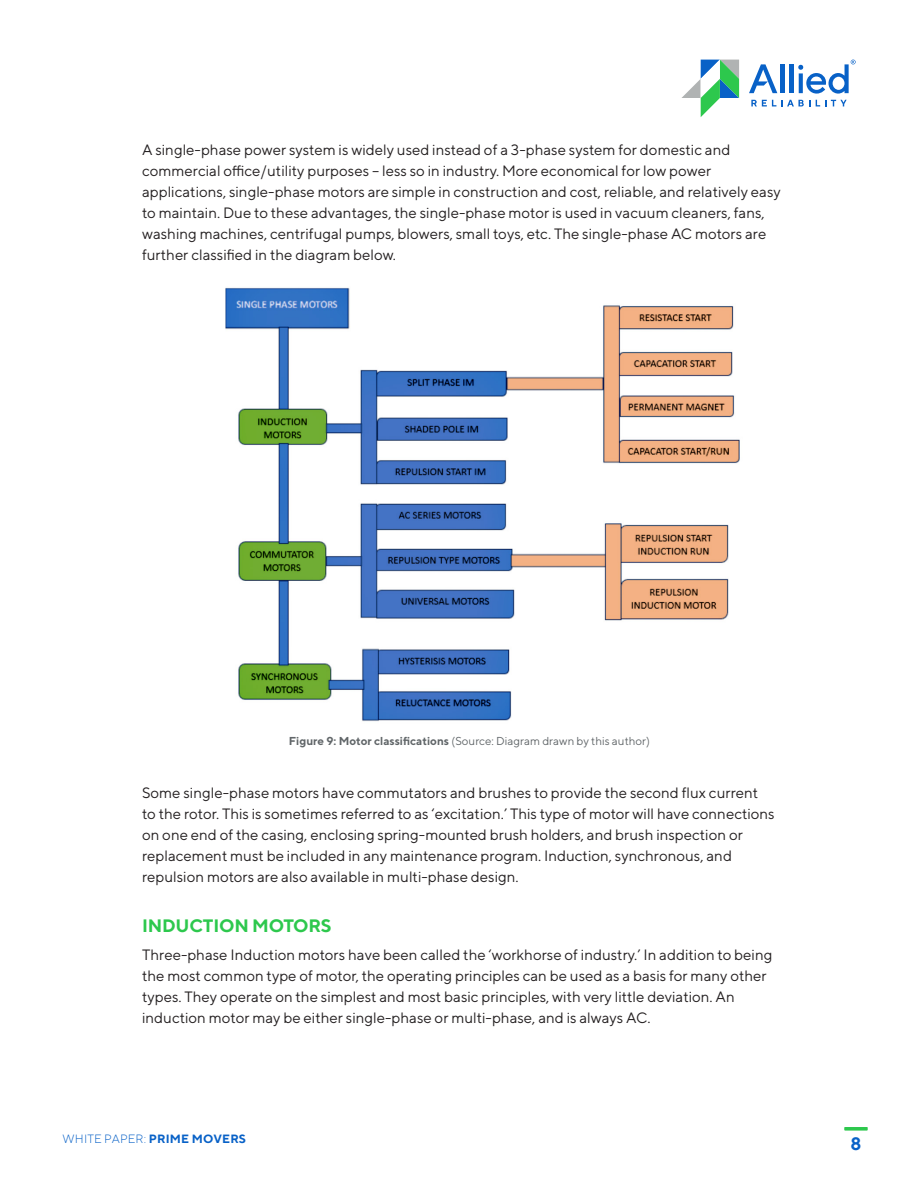
<style>
.page{position:relative;width:918px;height:1188px;background:#fff}
.page>*{position:absolute;margin:0;border:0;box-sizing:border-box;transform-origin:0 0}
.t1{font:700 18px "TT Norms";letter-spacing:-.01em;color:#2dc84d}
.t2{font:700 18px "TT Norms";color:#0861c7}
.t3{font:15px/21px "TT Norms";color:#231f20}
.t4{font:300 12px "TT Norms";letter-spacing:.01em;color:#0861c7}
.t5{font:11.55px "TT Norms";color:#616669}
.s1{font-weight:700}
</style>
<div class="page">
<svg style="left:681px;top:60px;width:58px;height:57px"></svg>
<svg style="left:751px;top:100px;width:59px;height:6px"></svg>
<svg style="left:816px;top:100px;width:31px;height:6px"></svg>
<div style="left:780px;top:64px;width:5px;height:29px;background:#0861c7"></div>
<hr style="left:790px;top:64px;width:4px;height:29px;background:#0861c7">
<svg style="left:749px;top:64px;width:28px;height:29px"></svg>
<svg style="left:798px;top:60px;width:58px;height:34px"></svg>
<hr style="left:845px;top:1127px;width:22px;height:3px;background:#2dc84d">
<img style="left:225px;top:287px;width:515px;height:435px">
<p class="t3" style="left:142px;top:139px;width:640px">A single-phase power system is widely used instead of a 3-phase system for domestic and commercial office/utility purposes – less so in industry. More economical for low power applications, single-phase motors are simple in construction and cost, reliable, and relatively easy to maintain. Due to these advantages, the single-phase motor is used in vacuum cleaners, fans, washing machines, centrifugal pumps, blowers, small toys, etc. The single-phase AC motors are further classified in the diagram below.</p>
<p class="t5" style="left:289px;top:734px;width:363px"><span class="s1">Figure 9: Motor classifications</span> (Source: Diagram drawn by this author)</p>
<p class="t3" style="left:142px;top:782px;width:634px">Some single-phase motors have commutators and brushes to provide the second flux current to the rotor. This is sometimes referred to as ‘excitation.’ This type of motor will have connections on one end of the casing, enclosing spring-mounted brush holders, and brush inspection or replacement must be included in any maintenance program. Induction, synchronous, and repulsion motors are also available in multi-phase design.</p>
<p class="t1" style="left:142px;top:914px;width:191px">INDUCTION MOTORS</p>
<p class="t3" style="left:142px;top:943px;width:632px">Three-phase Induction motors have been called the ‘workhorse of industry.’ In addition to being the most common type of motor, the operating principles can be used as a basis for many other types. They operate on the simplest and most basic principles, with very little deviation. An induction motor may be either single-phase or multi-phase, and is always AC.</p>
<p class="t4" style="left:63px;top:1132px;width:185px">WHITE PAPER: <span class="s1">PRIME MOVERS</span></p>
<p class="t2" style="left:851px;top:1132px;width:12px">8</p>
</div>
